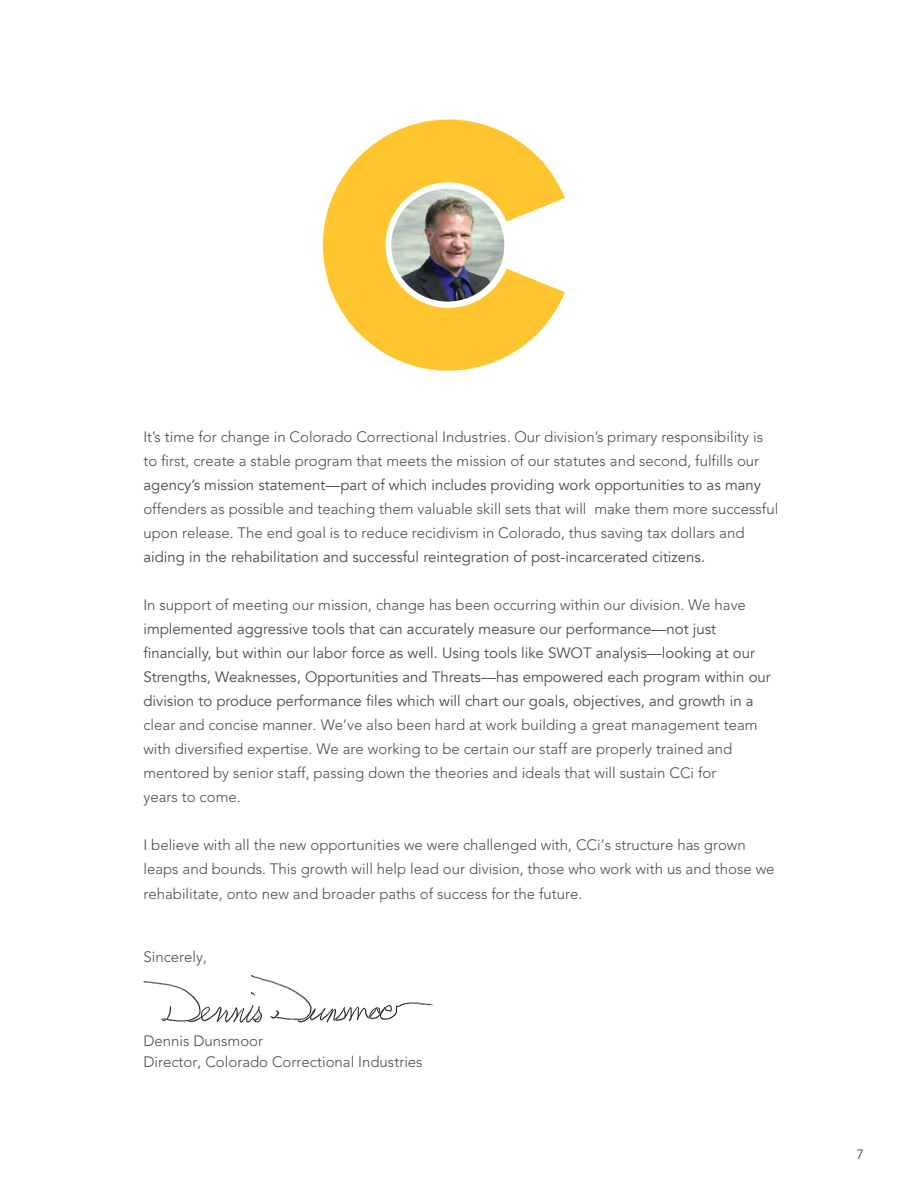
<style>
.page{position:relative;width:918px;height:1188px;background:#fff}
.page>*{position:absolute;margin:0;border:0;box-sizing:border-box;transform-origin:0 0}
.t1{font:300 15px/24px "Avenir";color:#4b4c4d}
.t2{font:15px/24px "Avenir";color:#4b4c4d}
.t3{font:13.5px "Avenir";color:#4b4c4d}
</style>
<div class="page">
<svg style="left:323px;top:119px;width:242px;height:252px;fill:#fec52e"></svg>
<svg style="left:392px;top:190px;width:112px;height:111px"></svg>
<img style="left:391px;top:189px;width:113px;height:113px;border-radius:56px">
<hr style="left:0;top:0;width:1px;height:560px;background:#50748a">
<img style="left:143px;top:975px;width:291px;height:48px">
<p class="t1" style="left:143px;top:424px;width:621px">It’s time for change in Colorado Correctional Industries. Our division’s primary responsibility is to first create a stable program that meets the mission of our statu es and second fulfills our</p>
<p class="t2" style="left:143px;top:473px;width:619px">agency’s mission statement—part of which includes providing work opportunities to as many</p>
<p class="t1" style="left:143px;top:496px;width:636px">offenders as possible and teaching them valuable skill sets that will make them more successful upon release. The end goal is to reduce recidivism in Colorado, thus saving tax dollars and</p>
<p class="t2" style="left:143px;top:545px;width:563px">aiding in the rehabilitation and successful reintegration of post-incarcerated citizens.</p>
<p class="t1" style="left:143px;top:592px;width:604px">In support of meeting our mission, change has been occurring within our division. We have</p>
<p class="t2" style="left:143px;top:617px;width:629px">implemented aggressive tools that can accurately measure our performance—not just financially, but within our labor force as well. Using tools like SWOT analysis—looking at our Strengths, Weaknesses, Opportunities and Threats—has empowered each program within our division to produce performance files which will chart our goals, objectives, and growth in a</p>
<p class="t1" style="left:143px;top:712px;width:616px">clear and concise manner. We’ve also been hard at work building a great management team with diversified expertise. We are working to be certain our staff are properly trained and mentored by senior staff, passing down the theories and ideals that will sustain CCi for<br>years to come.</p>
<p class="t1" style="left:143px;top:832px;width:633px">I believe with all the new opportunities we were challenged with, CCi’s structure has grown leaps and bounds. This growth will help lead our division, those who work with us and those we</p>
<p class="t1" style="left:143px;top:882px;width:441px">rehabilitate, onto new and broader paths of success for the future.</p>
<p class="t1" style="left:586px;top:448px;width:6px">t</p>
<p class="t1" style="left:186px;top:448px;width:5px">,</p>
<p class="t1" style="left:687px;top:448px;width:5px">,</p>
<p class="t1" style="left:143px;top:945px;width:65px">Sincerely,</p>
<p class="t1" style="left:143px;top:1030px;width:281px;line-height:21px">Dennis Dunsmoor<br>Director, Colorado Correctional Industries</p>
<p class="t3" style="left:856px;top:1147px;width:9px">7</p>
</div>
